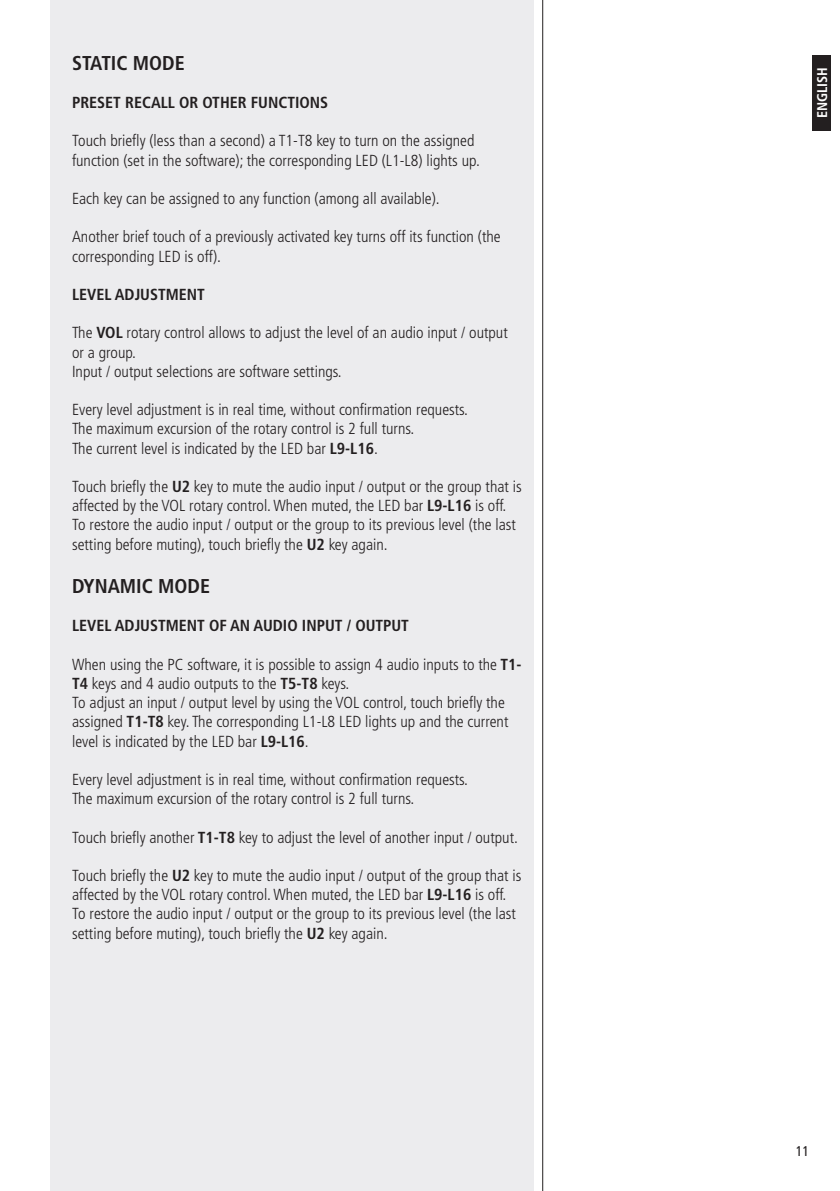
<style>
.page{position:relative;width:840px;height:1191px;background:#fff}
.page>*{position:absolute;margin:0;border:0;box-sizing:border-box;transform-origin:0 0}
.t1{font:700 condensed 20px "Frutiger LT Std";color:#231f20}
.t2{font:300 condensed 16px/19.2px "Frutiger LT Std";color:#231f20}
.t3{font:700 condensed 16px "Frutiger LT Std";color:#231f20}
.t4{font:700 condensed 14px "Frutiger LT Std";color:#fff}
.t5{font:condensed 14px "Frutiger LT Std";color:#231f20}
.s1{font-weight:700}
</style>
<div class="page">
<div style="left:51px;top:0;width:482px;height:1191px;background:#ececee"></div>
<hr style="left:542px;top:0;width:1px;height:1191px;background:#231f20">
<div style="left:812px;top:55px;width:18px;height:75px;background:#231f20"></div>
<p class="t1" style="left:72px;top:51px;width:114px">STATIC MODE</p>
<p class="t3" style="left:72px;top:93px;width:257px">PRESET RECALL OR OTHER FUNCTIONS</p>
<p class="t2" style="left:72px;top:131px;width:409px">Touch briefly (less than a second) a T1-T8 key to turn on the assigned function (set in the software); the corresponding LED (L1-L8) lights up.</p>
<p class="t2" style="left:72px;top:189px;width:369px">Each key can be assigned to any function (among all available).</p>
<p class="t2" style="left:72px;top:227px;width:430px">Another brief touch of a previously activated key turns off its function (the corresponding LED is off).</p>
<p class="t3" style="left:72px;top:285px;width:134px">LEVEL ADJUSTMENT</p>
<p class="t2" style="left:72px;top:323px;width:437px">The <span class="s1">VOL</span> rotary control allows to adjust the level of an audio input / output or a group.<br>Input / output selections are software settings.</p>
<p class="t2" style="left:72px;top:400px;width:397px">Every level adjustment is in real time, without confirmation requests.<br>The maximum excursion of the rotary control is 2 full turns.<br>The current level is indicated by the LED bar <span class="s1">L9-L16</span>.</p>
<p class="t2" style="left:72px;top:477px;width:451px">Touch briefly the <span class="s1">U2</span> key to mute the audio input / output or the group that is affected by the VOL rotary control. When muted, the LED bar <span class="s1">L9-L16</span> is off.<br>To restore the audio input / output or the group to its previous level (the last setting before muting), touch briefly the <span class="s1">U2</span> key again.</p>
<p class="t1" style="left:72px;top:574px;width:139px">DYNAMIC MODE</p>
<p class="t3" style="left:72px;top:616px;width:338px">LEVEL ADJUSTMENT OF AN AUDIO INPUT / OUTPUT</p>
<p class="t2" style="left:72px;top:655px;width:450px">When using the PC software, it is possible to assign 4 audio inputs to the <span class="s1">T1- T4</span> keys and 4 audio outputs to the <span class="s1">T5-T8</span> keys.<br>To adjust an input / output level by using the VOL control, touch briefly the assigned <span class="s1">T1-T8</span> key. The corresponding L1-L8 LED lights up and the current level is indicated by the LED bar <span class="s1">L9-L16</span>.</p>
<p class="t2" style="left:72px;top:770px;width:397px">Every level adjustment is in real time, without confirmation requests.<br>The maximum excursion of the rotary control is 2 full turns.</p>
<p class="t2" style="left:72px;top:827px;width:447px">Touch briefly another <span class="s1">T1-T8</span> key to adjust the level of another input / output.</p>
<p class="t2" style="left:72px;top:866px;width:450px">Touch briefly the <span class="s1">U2</span> key to mute the audio input / output of the group that is affected by the VOL rotary control. When muted, the LED bar <span class="s1">L9-L16</span> is off.<br>To restore the audio input / output or the group to its previous level (the last setting before muting), touch briefly the <span class="s1">U2</span> key again.</p>
<p class="t4" style="left:813px;top:118px;width:53px;rotate:-90deg">ENGLISH</p>
<p class="t5" style="left:795px;top:1142px;width:15px">11</p>
</div>
